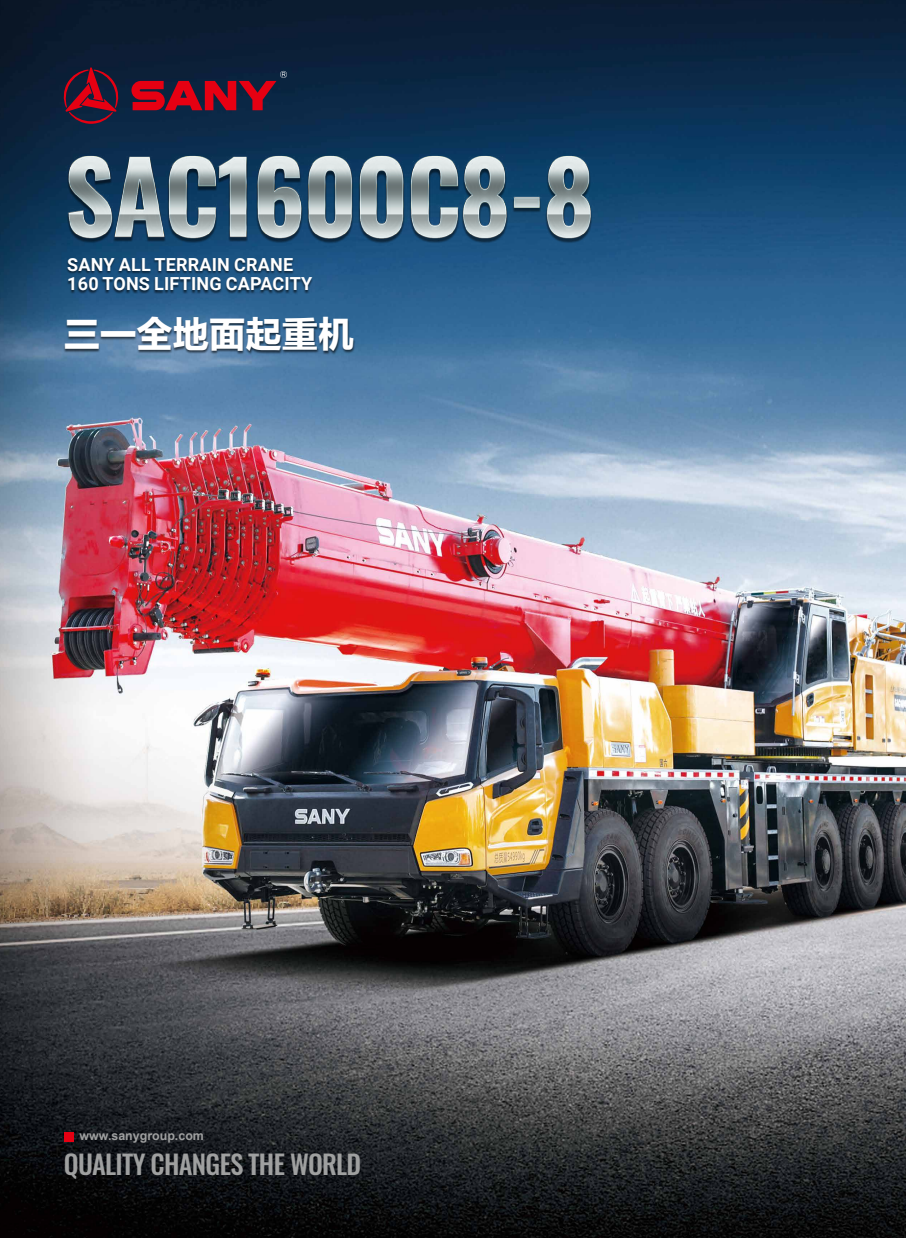
<style>
.page{position:relative;width:906px;height:1238px;background:#fff}
.page>*{position:absolute;margin:0;border:0;box-sizing:border-box;transform-origin:0 0}
.t1{font:36.3px "FZLTDHK GBK1 0";color:#fff}
.t2{font:500 26.4px "Oswald";letter-spacing:-.025em;color:#9fa0a0}
.t3{font:700 18px/19.5px "Roboto";letter-spacing:.01em;color:#fff}
.t4{font:700 12.45px "Arial";color:#9fa0a0}
</style>
<div class="page">
<img style="left:0;top:0;width:906px;height:1237px">
<svg style="left:63px;top:67px;width:56px;height:50px;background:#51162e"></svg>
<svg style="left:131px;top:71px;width:156px;height:39px;background:#65152c"></svg>
<img style="left:45px;top:117px;width:624px;height:169px">
<div style="left:66px;top:258px;width:248px;height:35px;background:#000;opacity:.6"></div>
<div style="left:63px;top:317px;width:292px;height:38px;background:#000;opacity:.6"></div>
<div style="left:64px;top:1132px;width:9px;height:9px;background:#e60012"></div>
<p class="t3" style="left:67px;top:254px;width:246px">SANY ALL TERRAIN CRANE<br>160 TONS LIFTING CAPACITY</p>
<h1 class="t1" style="left:64px;top:315px;width:292px">三一全地面起重机</h1>
<p class="t4" style="left:80px;top:1127px;width:126px">www.sanygroup.com</p>
<h2 class="t2" style="left:64px;top:1141px;width:299px">QUALITY CHANGES THE WORLD</h2>
</div>
